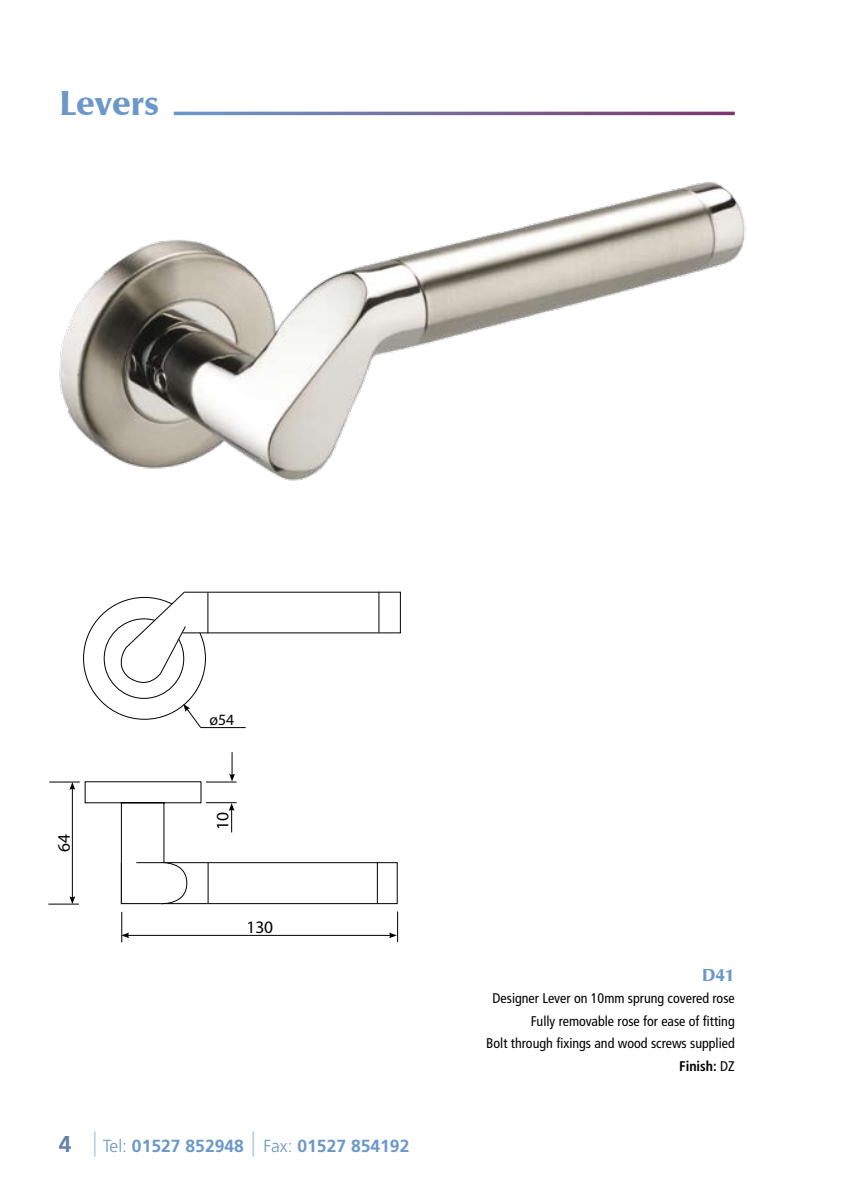
<style>
.page{position:relative;width:844px;height:1191px;background:#fff}
.page>*{position:absolute;margin:0;border:0;box-sizing:border-box;transform-origin:0 0}
.t1{font:900 35px "Zapf Humanist 601 BT";color:#6a98c8}
.t2{font:700 17.5px "Frutiger";color:#6a98c8}
.t3{font:17.5px "Myriad";letter-spacing:-.01em;color:#000}
.t4{font:900 17.5px "Zapf Humanist 601 BT";color:#6a98c8}
.t5{font:15.75px "Myriad";color:#000}
.t6{font:condensed 14px/22.4px "Frutiger";color:#000;text-align:right}
.s1{font-weight:300}
.s2{font-weight:700}
</style>
<div class="page">
<img style="left:59px;top:182px;width:687px;height:299px">
<hr style="left:127px;top:935px;width:264px;height:1px;background:#000">
<svg style="left:389px;top:932px;width:8px;height:6px"></svg>
<svg style="left:122px;top:932px;width:7px;height:6px"></svg>
<hr style="left:121px;top:912px;width:1px;height:30px;background:#000">
<hr style="left:397px;top:911px;width:1px;height:31px;background:#000">
<hr style="left:72px;top:787px;width:1px;height:111px;background:#000">
<svg style="left:69px;top:782px;width:6px;height:8px"></svg>
<svg style="left:69px;top:896px;width:6px;height:7px"></svg>
<hr style="left:49px;top:781px;width:31px;height:1px;background:#000">
<hr style="left:48px;top:903px;width:31px;height:1px;background:#000">
<svg style="left:84px;top:592px;width:316px;height:312px"></svg>
<hr style="left:200px;top:727px;width:45px;height:1px;background:#000">
<hr style="left:94px;top:1131px;width:2px;height:25px;background:#bdd4e4">
<hr style="left:252px;top:1131px;width:2px;height:25px;background:#bdd4e4">
<h1 class="t1" style="left:60px;top:82px;width:101px">Levers</h1>
<p class="t3" style="left:55px;top:852px;width:19px;rotate:-90deg">64</p>
<p class="t5" style="left:209px;top:711px;width:26px">ø54</p>
<p class="t3" style="left:214px;top:830px;width:19px;rotate:-90deg">10</p>
<p class="t3" style="left:246px;top:918px;width:28px">130</p>
<p class="t2" style="left:103px;top:1136px;width:308px"><span class="s1">Tel:</span> 01527 852948 <span class="s1">Fax:</span> 01527 854192</p>
<p class="t4" style="left:702px;top:964px;width:34px">D41</p>
<p class="t6" style="left:486px;top:987px;width:250px">Designer Lever on 10mm sprung covered rose Fully removable rose for ease of fitting<br>Bolt through fixings and wood screws supplied <span class="s2">Finish:</span> DZ</p>
</div>
